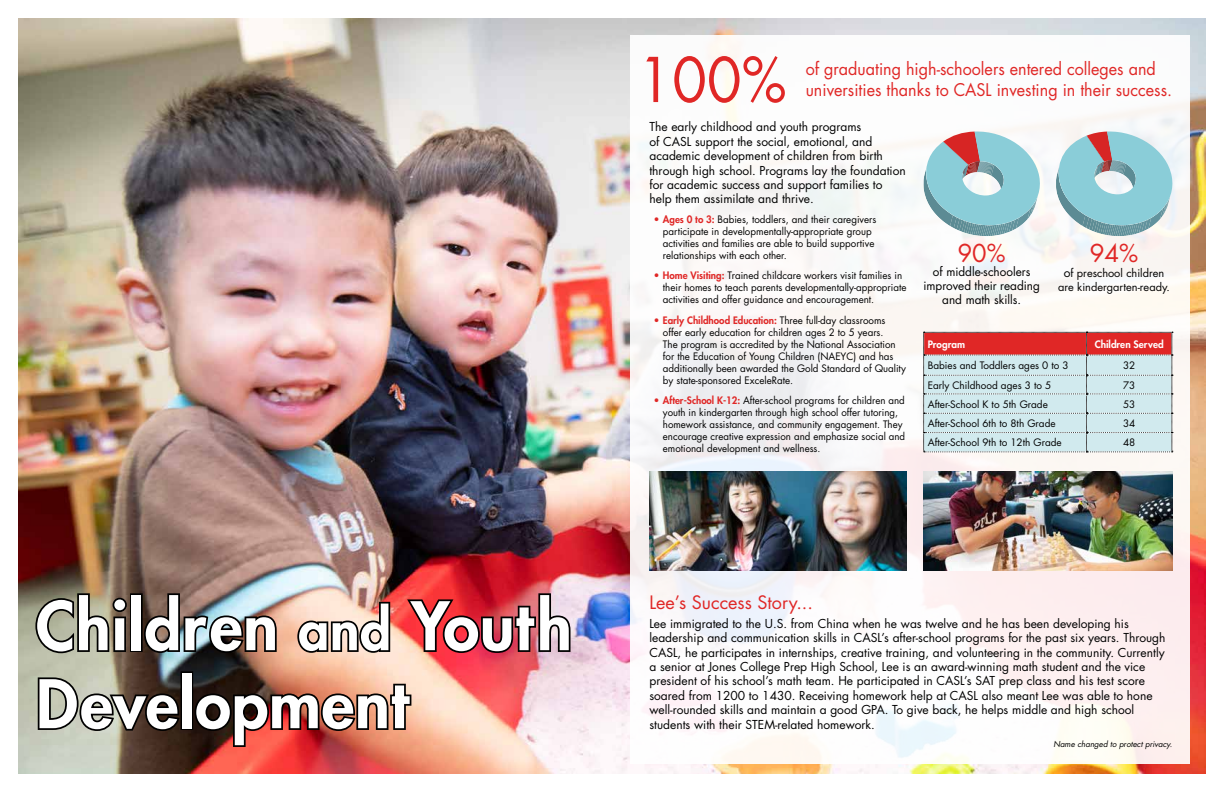
<style>
.page{position:relative;width:1224px;height:792px;background:#fff}
.page>*{position:absolute;margin:0;border:0;box-sizing:border-box;transform-origin:0 0}
.t1{font:800 65px/78px "Futura Std";letter-spacing:.01em;color:#fff}
.t2{font:60px "Futura Std";color:#e02726;scale:.94 1}
.t3{font:24px "Futura Std";color:#e02726}
.t4{font:18px "Futura Std";color:#e02726}
.t5{font:17px/20.4px "Futura Std";color:#e02726;scale:.95 1}
.t6{font:12px/14.4px "Futura Std";color:#000}
.t7{font:11px/14px "Futura Std";color:#000;text-align:center}
.t8{font:10px/12px "Futura Std";color:#000}
.t9{font:800 10px "Futura Std";color:#fff}
.t10{font:italic 8px "Futura Std";color:#000}
.s1{font-size:55px}
.s2{font-weight:800;color:#e02726}
.s3{font-size:12px}
</style>
<div class="page">
<img style="left:18px;top:19px;width:1188px;height:755px">
<svg style="left:34px;top:592px;width:95px;height:63px;background:#737060"></svg>
<div style="left:130px;top:593px;width:13px;height:59px;border:4px solid #000"></div>
<img style="left:142px;top:592px;width:136px;height:63px">
<svg style="left:296px;top:600px;width:96px;height:55px;background:#aa9285"></svg>
<img style="left:404px;top:592px;width:168px;height:63px">
<svg style="left:36px;top:676px;width:146px;height:57px;background:#646055"></svg>
<div style="left:181px;top:671px;width:12px;height:59px;border:4px solid #000"></div>
<img style="left:193px;top:682px;width:220px;height:67px">
<div style="left:630px;top:35px;width:559px;height:728px;background:#fff"></div>
<svg style="left:923px;top:332px;width:250px;height:120px;background:#cfc1c4"></svg>
<img style="left:923px;top:471px;width:249px;height:100px">
<img style="left:649px;top:471px;width:257px;height:100px">
<svg style="left:924px;top:130px;width:120px;height:106px"></svg>
<svg style="left:1056px;top:130px;width:120px;height:106px"></svg>
<h1 class="t1" style="left:36px;top:587px;width:538px">Children <span class="s1">and</span> Youth<br>Development</h1>
<h2 class="t2" style="left:637px;top:42px;width:160px">100%</h2>
<h3 class="t5" style="left:806px;top:59px;width:387px">of graduating high-schoolers entered colleges and universities thanks to CASL investing in their success.</h3>
<p class="t6" style="left:649px;top:120px;width:258px">The early childhood and youth programs<br>of CASL support the social, emotional, and academic development of children from birth through high school. Programs lay the foundation for academic success and support families to help them assimilate and thrive.</p>
<p class="t8" style="left:663px;top:213px;width:215px;text-indent:-9px"><span class="s2">• Ages 0 to 3:</span> Babies, toddlers, and their caregivers participate in developmentally-appropriate group activities and families are able to build supportive relationships with each other.</p>
<p class="t8" style="left:663px;top:270px;width:245px;text-indent:-9px"><span class="s2">• Home Visiting:</span> Trained childcare workers visit families in their homes to teach parents developmentally-appropriate activities and offer guidance and encouragement.</p>
<p class="t8" style="left:663px;top:314px;width:244px;text-indent:-9px"><span class="s2">• Early Childhood Education:</span> Three full-day classrooms offer early education for children ages 2 to 5 years.<br>The program is accredited by the National Association for the Education of Young Children (NAEYC) and has additionally been awarded the Gold Standard of Quality by state-sponsored ExceleRate.</p>
<p class="t8" style="left:663px;top:395px;width:244px;text-indent:-9px"><span class="s2">• After-School K-12:</span> After-school programs for children and youth in kindergarten through high school offer tutoring, homework assistance, and community engagement. They encourage creative expression and emphasize social and emotional development and wellness.</p>
<h3 class="t3" style="left:958px;top:238px;width:49px">90%</h3>
<p class="t6" style="left:923px;top:265px;width:118px;line-height:14px;text-align:center">of middle-schoolers improved their reading and math skills.</p>
<h3 class="t3" style="left:1090px;top:238px;width:50px">94%</h3>
<p class="t7" style="left:1058px;top:266px;width:113px"><span class="s3">o</span>f preschool children are kindergarten-ready.</p>
<p class="t9" style="left:928px;top:338px;width:39px">Program</p>
<p class="t9" style="left:1095px;top:338px;width:71px">Children Served</p>
<p class="t8" style="left:928px;top:360px;width:143px">Babies and Toddlers ages 0 to 3</p>
<p class="t8" style="left:1123px;top:360px;width:14px">32</p>
<p class="t8" style="left:928px;top:379px;width:125px">Early Childhood ages 3 to 5</p>
<p class="t8" style="left:1123px;top:379px;width:14px">73</p>
<p class="t8" style="left:928px;top:398px;width:122px">After-School K to 5th Grade</p>
<p class="t8" style="left:1123px;top:398px;width:14px">53</p>
<p class="t8" style="left:928px;top:417px;width:129px">After-School 6th to 8th Grade</p>
<p class="t8" style="left:1123px;top:417px;width:14px">34</p>
<p class="t8" style="left:928px;top:437px;width:136px">After-School 9th to 12th Grade</p>
<p class="t8" style="left:1123px;top:437px;width:14px">48</p>
<h3 class="t4" style="left:649px;top:591px;width:165px">Lee’s Success Story...</h3>
<p class="t6" style="left:649px;top:616px;width:518px">Lee immigrated to the U.S. from China when he was twelve and he has been developing his leadership and communication skills in CASL’s after-school programs for the past six years. Through CASL, he participates in internships, creative training, and volunteering in the community. Currently a senior at Jones College Prep High School, Lee is an award-winning math student and the vice president of his school’s math team. He participated in CASL’s SAT prep class and his test score soared from 1200 to 1430. Receiving homework help at CASL also meant Lee was able to hone well-rounded skills and maintain a good GPA. To give back, he helps middle and high school students with their STEM-related homework.</p>
<p class="t10" style="left:1053px;top:739px;width:121px">Name changed to protect privacy.</p>
</div>
